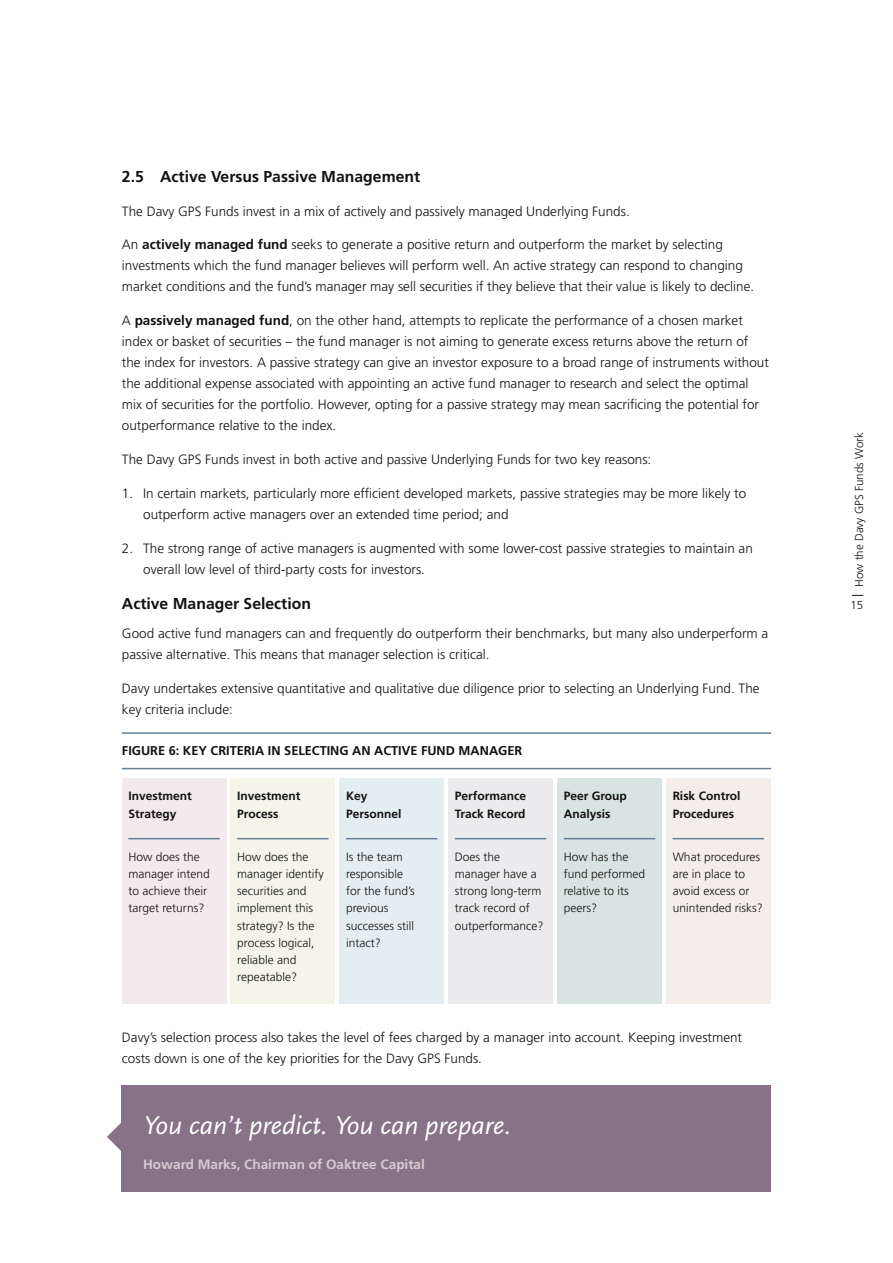
<style>
.page{position:relative;width:893px;height:1263px;background:#fff}
.page>*{position:absolute;margin:0;border:0;box-sizing:border-box;transform-origin:0 0}
.t1{font:italic 27px "Scala Sans OT";color:#fff}
.t2{font:700 15.75px "Frutiger LT Std";color:#121212}
.t3{font:300 13.5px/21px "Frutiger LT Std";color:#121212}
.t4{font:700 13.5px "Frutiger LT Std";color:#d5cbd2}
.t5{font:700 12.75px "Frutiger LT Std";color:#121212}
.t6{font:300 12px/17.2px "Frutiger LT Std";color:#121212}
.t7{font:700 12px/18px "Frutiger LT Std";color:#121212}
.t8{font:300 11.55px "Frutiger LT Std";color:#121212}
.s1{font-weight:700}
</style>
<div class="page">
<hr style="left:122px;top:732px;width:649px;height:2px;background:#657f94">
<hr style="left:122px;top:768px;width:649px;height:1px;background:#657f94">
<div style="left:122px;top:778px;width:104px;height:225px;background:#f2eaec"></div>
<hr style="left:128px;top:838px;width:92px;height:1px;background:#657f94">
<div style="left:231px;top:778px;width:104px;height:225px;background:#f5f4e8"></div>
<hr style="left:237px;top:838px;width:92px;height:1px;background:#657f94">
<div style="left:340px;top:778px;width:104px;height:225px;background:#e4eef1"></div>
<hr style="left:346px;top:838px;width:91px;height:1px;background:#657f94">
<div style="left:449px;top:778px;width:104px;height:225px;background:#ebebee"></div>
<hr style="left:455px;top:838px;width:91px;height:1px;background:#657f94">
<div style="left:557px;top:778px;width:105px;height:225px;background:#d8e4e2"></div>
<hr style="left:564px;top:838px;width:91px;height:1px;background:#657f94">
<div style="left:666px;top:778px;width:104px;height:225px;background:#f3eee9"></div>
<hr style="left:673px;top:838px;width:91px;height:1px;background:#657f94">
<div style="left:122px;top:1086px;width:649px;height:106px;background:#887287"></div>
<svg style="left:107px;top:1122px;width:15px;height:30px"></svg>
<p class="t2" style="left:122px;top:167px;width:300px">2.5 Active Versus Passive Management</p>
<p class="t3" style="left:122px;top:201px;width:509px">The Davy GPS Funds invest in a mix of actively and passively managed Underlying Funds.</p>
<p class="t3" style="left:122px;top:234px;width:634px">An <span class="s1">actively managed fund</span> seeks to generate a positive return and outperform the market by selecting investments which the fund manager believes will perform well. An active strategy can respond to changing market conditions and the fund’s manager may sell securities if they believe that their value is likely to decline.</p>
<p class="t3" style="left:122px;top:310px;width:648px">A <span class="s1">passively managed fund</span>, on the other hand, attempts to replicate the performance of a chosen market index or basket of securities – the fund manager is not aiming to generate excess returns above the return of the index for investors. A passive strategy can give an investor exposure to a broad range of instruments without the additional expense associated with appointing an active fund manager to research and select the optimal mix of securities for the portfolio. However, opting for a passive strategy may mean sacrificing the potential for outperformance relative to the index.</p>
<p class="t3" style="left:122px;top:449px;width:531px">The Davy GPS Funds invest in both active and passive Underlying Funds for two key reasons:</p>
<p class="t3" style="left:143px;top:483px;width:604px;text-indent:-21px">1. In certain markets, particularly more efficient developed markets, passive strategies may be more likely to outperform active managers over an extended time period; and</p>
<p class="t3" style="left:143px;top:537px;width:611px;text-indent:-21px">2. The strong range of active managers is augmented with some lower-cost passive strategies to maintain an overall low level of third-party costs for investors.</p>
<p class="t2" style="left:122px;top:594px;width:191px">Active Manager Selection</p>
<p class="t3" style="left:122px;top:623px;width:648px">Good active fund managers can and frequently do outperform their benchmarks, but many also underperform a passive alternative. This means that manager selection is critical.</p>
<p class="t3" style="left:122px;top:678px;width:639px">Davy undertakes extensive quantitative and qualitative due diligence prior to selecting an Underlying Fund. The key criteria include:</p>
<p class="t5" style="left:122px;top:743px;width:402px">FIGURE 6: KEY CRITERIA IN SELECTING AN ACTIVE FUND MANAGER</p>
<p class="t7" style="left:128px;top:787px;width:65px">Investment<br>Strategy</p>
<p class="t6" style="left:128px;top:848px;width:83px">How does the manager intend to achieve their target returns?</p>
<p class="t7" style="left:455px;top:787px;width:73px">Performance<br>Track Record</p>
<p class="t6" style="left:455px;top:848px;width:90px">Does the manager have a strong long-term track record of outperformance?</p>
<p class="t7" style="left:237px;top:787px;width:65px">Investment<br>Process</p>
<p class="t6" style="left:237px;top:848px;width:88px">How does the manager identify securities and implement this strategy? Is the process logical, reliable and repeatable?</p>
<p class="t7" style="left:346px;top:787px;width:57px">Key<br>Personnel</p>
<p class="t6" style="left:346px;top:848px;width:70px">Is the team responsible for the fund’s previous successes still intact?</p>
<p class="t7" style="left:564px;top:787px;width:65px">Peer Group<br>Analysis</p>
<p class="t6" style="left:564px;top:848px;width:83px">How has the fund performed relative to its peers?</p>
<p class="t7" style="left:673px;top:787px;width:69px">Risk Control<br>Procedures</p>
<p class="t6" style="left:673px;top:848px;width:92px">What procedures are in place to avoid excess or unintended risks?</p>
<p class="t3" style="left:122px;top:1027px;width:622px">Davy’s selection process also takes the level of fees charged by a manager into account. Keeping investment costs down is one of the key priorities for the Davy GPS Funds.</p>
<h1 class="t1" style="left:143px;top:1111px;width:370px">You can’t predict. You can prepare.</h1>
<p class="t4" style="left:143px;top:1156px;width:283px">Howard Marks, Chairman of Oaktree Capital</p>
<p class="t8" style="left:853px;top:587px;width:156px;rotate:-90deg">How the Davy GPS Funds Work</p>
<p class="t8" style="left:850px;top:599px;width:14px">15</p>
</div>
